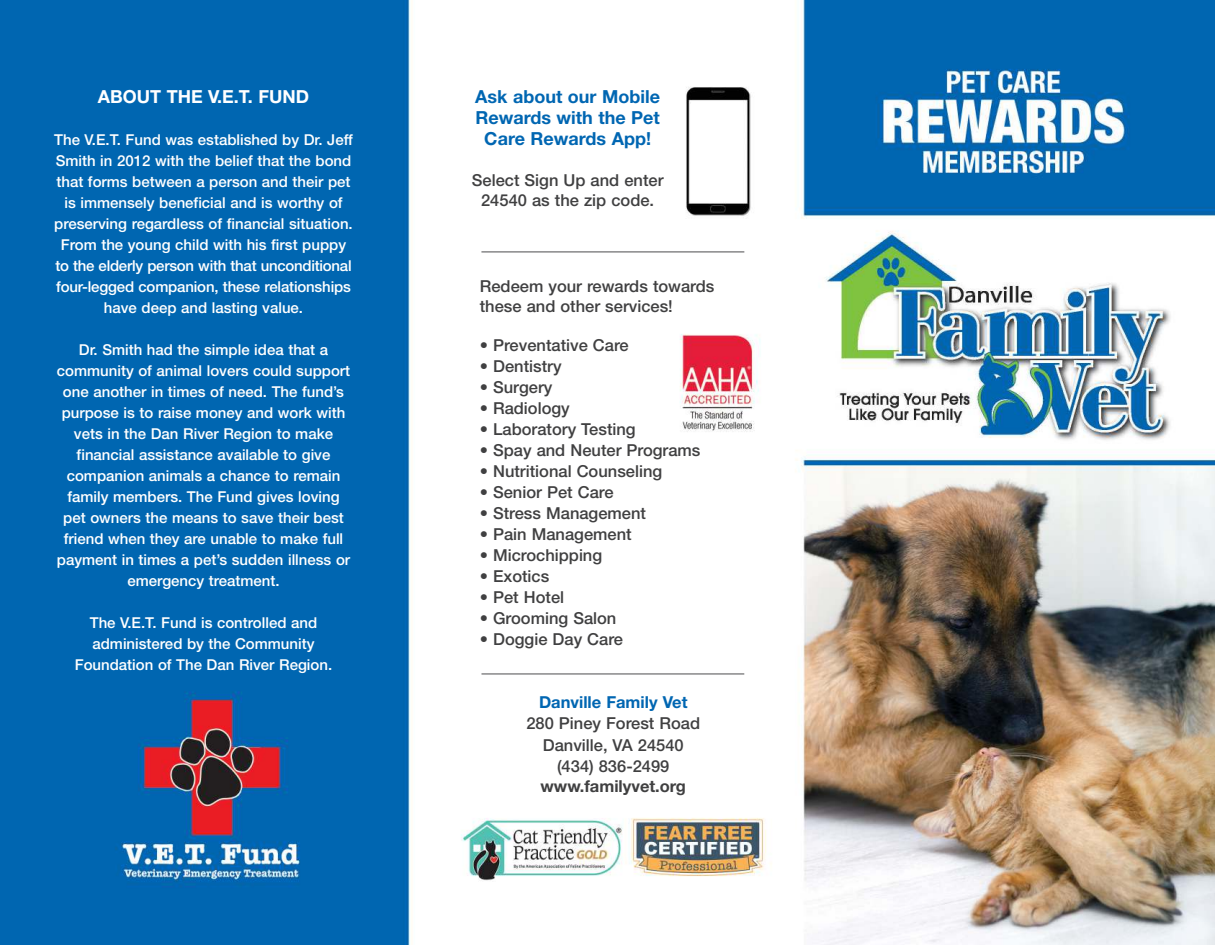
<style>
.page{position:relative;width:1215px;height:945px;background:#fff}
.page>*{position:absolute;margin:0;border:0;box-sizing:border-box;transform-origin:0 0}
.t1{font:700 18px/21px "Helvetica Neue";color:#0066b2;text-align:center}
.t2{font:700 18px "Helvetica Neue";color:#fff}
.t3{font:500 16.5px/19.8px "Helvetica Neue";color:#404041;text-align:center}
.t4{font:700 16.5px "Helvetica Neue";color:#0066b2}
.t5{font:700 16.5px "Helvetica Neue";color:#404041}
.t6{font:500 15px/21px "Helvetica Neue";color:#fff;text-align:center}
</style>
<div class="page">
<img style="left:0;top:0;width:1215px;height:945px">
<hr style="left:482px;top:674px;width:262px;height:1px;background:#4c4c4e">
<hr style="left:481px;top:252px;width:263px;height:1px;background:#4c4c4e">
<p class="t2" style="left:98px;top:89px;width:213px">ABOUT THE V.E.T. FUND</p>
<p class="t6" style="left:54px;top:130px;width:300px">The V.E.T. Fund was established by Dr. Jeff Smith in 2012 with the belief that the bond that forms between a person and their pet is immensely beneficial and is worthy of preserving regardless of financial situation.<br>From the young child with his first puppy to the elderly person with that unconditional four-legged companion, these relationships have deep and lasting value.</p>
<p class="t6" style="left:57px;top:340px;width:295px">Dr. Smith had the simple idea that a community of animal lovers could support one another in times of need. The fund’s purpose is to raise money and work with vets in the Dan River Region to make financial assistance available to give companion animals a chance to remain family members. The Fund gives loving pet owners the means to save their best friend when they are unable to make full payment in times a pet’s sudden illness or emergency treatment.</p>
<p class="t6" style="left:75px;top:613px;width:259px">The V.E.T. Fund is controlled and administered by the Community<br>Foundation of The Dan River Region.</p>
<p class="t1" style="left:475px;top:87px;width:186px">Ask about our Mobile<br>Rewards with the Pet<br>Care Rewards App!</p>
<p class="t3" style="left:472px;top:172px;width:193px">Select Sign Up and enter<br>24540 as the zip code.</p>
<p class="t3" style="left:480px;top:278px;width:236px;text-align:left">Redeem your rewards towards these and other services!</p>
<p class="t3" style="left:480px;top:337px;width:150px">• Preventative Care</p>
<p class="t3" style="left:480px;top:358px;width:83px">• Dentistry</p>
<p class="t3" style="left:480px;top:379px;width:74px">• Surgery</p>
<p class="t3" style="left:480px;top:400px;width:92px">• Radiology</p>
<p class="t3" style="left:480px;top:421px;width:157px">• Laboratory Testing</p>
<p class="t3" style="left:480px;top:442px;width:222px">• Spay and Neuter Programs</p>
<p class="t3" style="left:480px;top:463px;width:184px">• Nutritional Counseling</p>
<p class="t3" style="left:480px;top:484px;width:135px">• Senior Pet Care</p>
<p class="t3" style="left:480px;top:505px;width:168px">• Stress Management</p>
<p class="t3" style="left:480px;top:526px;width:153px">• Pain Management</p>
<p class="t3" style="left:480px;top:547px;width:124px">• Microchipping</p>
<p class="t3" style="left:480px;top:568px;width:71px">• Exotics</p>
<p class="t3" style="left:480px;top:589px;width:86px">• Pet Hotel</p>
<p class="t3" style="left:480px;top:610px;width:138px">• Grooming Salon</p>
<p class="t3" style="left:480px;top:631px;width:145px">• Doggie Day Care</p>
<p class="t4" style="left:539px;top:696px;width:150px">Danville Family Vet</p>
<p class="t3" style="left:526px;top:715px;width:175px;line-height:21px">280 Piney Forest Road<br>Danville, VA 24540 (434) 836-2499</p>
<p class="t5" style="left:540px;top:780px;width:147px">www.familyvet.org</p>
</div>
